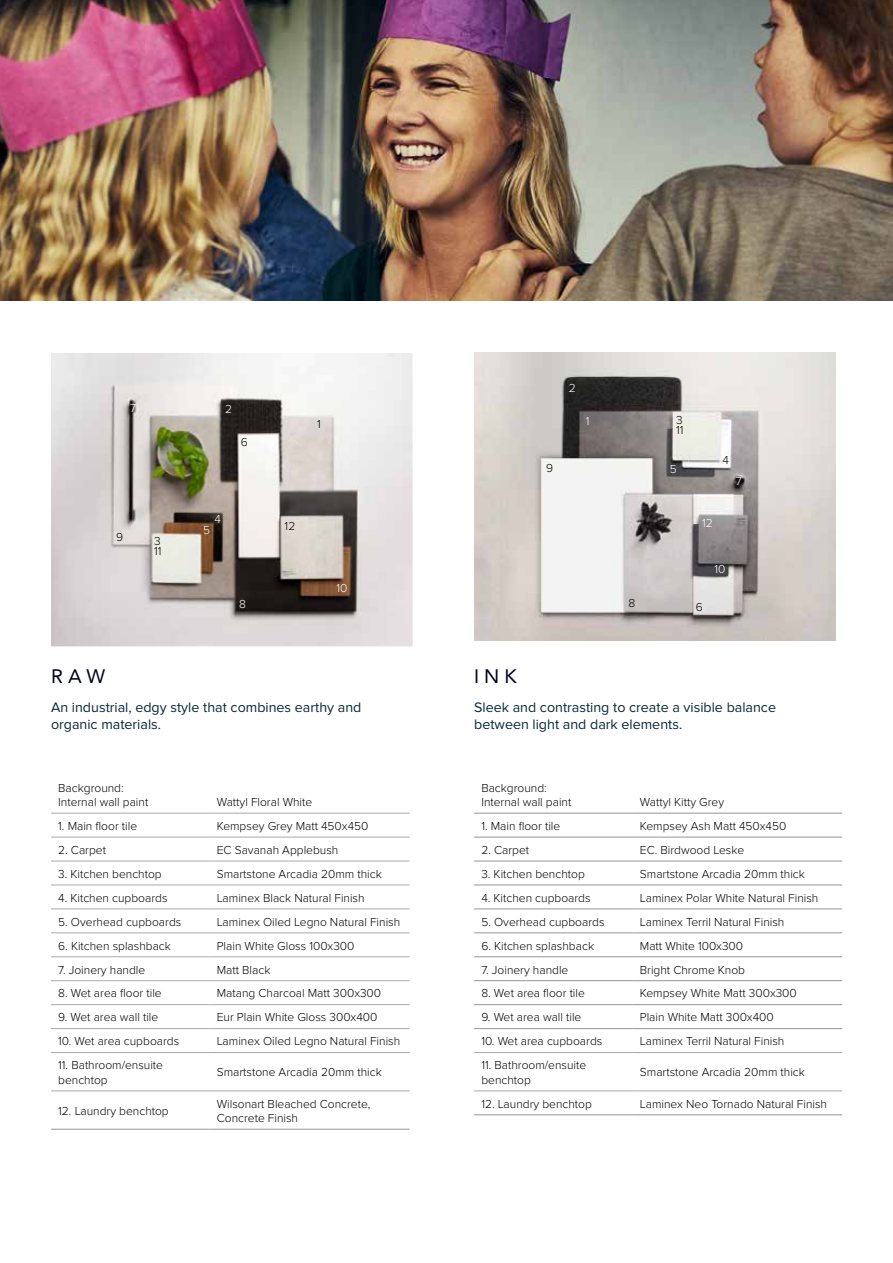
<style>
.page{position:relative;width:893px;height:1263px;background:#fff}
.page>*{position:absolute;margin:0;border:0;box-sizing:border-box;transform-origin:0 0}
.t1{font:19.5px "Avenir";letter-spacing:.26em;color:#000123}
.t2{font:14.25px/16.5px "Proxima Nova";color:#09283a}
.t3{font:300 12px/14.4px "Proxima Nova";color:#000}
.t4{font:300 12px "Proxima Nova";color:#fff}
</style>
<div class="page">
<img style="left:474px;top:353px;width:362px;height:287px">
<img style="left:0;top:0;width:893px;height:300px">
<img style="left:51px;top:353px;width:362px;height:293px">
<hr style="left:51px;top:1129px;width:159px;height:1px;background:#939598">
<hr style="left:210px;top:1129px;width:200px;height:1px;background:#939598">
<hr style="left:51px;top:813px;width:159px;height:1px;background:#a7a9ac">
<hr style="left:210px;top:813px;width:200px;height:1px;background:#a7a9ac">
<hr style="left:51px;top:837px;width:159px;height:1px;background:#a7a9ac">
<hr style="left:210px;top:837px;width:200px;height:1px;background:#a7a9ac">
<hr style="left:51px;top:861px;width:159px;height:1px;background:#a7a9ac">
<hr style="left:210px;top:861px;width:200px;height:1px;background:#a7a9ac">
<hr style="left:51px;top:885px;width:159px;height:1px;background:#a7a9ac">
<hr style="left:210px;top:885px;width:200px;height:1px;background:#a7a9ac">
<hr style="left:51px;top:909px;width:159px;height:1px;background:#a7a9ac">
<hr style="left:210px;top:909px;width:200px;height:1px;background:#a7a9ac">
<hr style="left:51px;top:932px;width:159px;height:1px;background:#a7a9ac">
<hr style="left:210px;top:932px;width:200px;height:1px;background:#a7a9ac">
<hr style="left:51px;top:956px;width:159px;height:1px;background:#a7a9ac">
<hr style="left:210px;top:956px;width:200px;height:1px;background:#a7a9ac">
<hr style="left:51px;top:980px;width:159px;height:1px;background:#a7a9ac">
<hr style="left:210px;top:980px;width:200px;height:1px;background:#a7a9ac">
<hr style="left:51px;top:1004px;width:159px;height:1px;background:#a7a9ac">
<hr style="left:210px;top:1004px;width:200px;height:1px;background:#a7a9ac">
<hr style="left:51px;top:1028px;width:159px;height:1px;background:#a7a9ac">
<hr style="left:210px;top:1028px;width:200px;height:1px;background:#a7a9ac">
<hr style="left:51px;top:1052px;width:159px;height:1px;background:#a7a9ac">
<hr style="left:210px;top:1052px;width:200px;height:1px;background:#a7a9ac">
<hr style="left:51px;top:1090px;width:159px;height:1px;background:#a7a9ac">
<hr style="left:210px;top:1090px;width:200px;height:1px;background:#a7a9ac">
<hr style="left:474px;top:837px;width:159px;height:1px;background:#939598">
<hr style="left:633px;top:837px;width:209px;height:1px;background:#939598">
<hr style="left:474px;top:861px;width:159px;height:1px;background:#939598">
<hr style="left:633px;top:861px;width:209px;height:1px;background:#939598">
<hr style="left:474px;top:885px;width:159px;height:1px;background:#939598">
<hr style="left:633px;top:885px;width:209px;height:1px;background:#939598">
<hr style="left:474px;top:909px;width:159px;height:1px;background:#939598">
<hr style="left:633px;top:909px;width:209px;height:1px;background:#939598">
<hr style="left:474px;top:932px;width:159px;height:1px;background:#939598">
<hr style="left:633px;top:932px;width:209px;height:1px;background:#939598">
<hr style="left:474px;top:956px;width:159px;height:1px;background:#939598">
<hr style="left:633px;top:956px;width:209px;height:1px;background:#939598">
<hr style="left:474px;top:980px;width:159px;height:1px;background:#939598">
<hr style="left:633px;top:980px;width:209px;height:1px;background:#939598">
<hr style="left:474px;top:1004px;width:159px;height:1px;background:#939598">
<hr style="left:633px;top:1004px;width:209px;height:1px;background:#939598">
<hr style="left:474px;top:1028px;width:159px;height:1px;background:#939598">
<hr style="left:633px;top:1028px;width:209px;height:1px;background:#939598">
<hr style="left:474px;top:1114px;width:159px;height:1px;background:#939598">
<hr style="left:633px;top:1114px;width:209px;height:1px;background:#939598">
<hr style="left:474px;top:813px;width:159px;height:1px;background:#939598">
<hr style="left:633px;top:813px;width:209px;height:1px;background:#939598">
<hr style="left:474px;top:1052px;width:159px;height:1px;background:#a7a9ac">
<hr style="left:633px;top:1052px;width:209px;height:1px;background:#a7a9ac">
<hr style="left:474px;top:1090px;width:159px;height:1px;background:#a7a9ac">
<hr style="left:633px;top:1090px;width:209px;height:1px;background:#a7a9ac">
<p class="t4" style="left:130px;top:401px;width:8px">7</p>
<p class="t3" style="left:116px;top:530px;width:9px">9</p>
<p class="t3" style="left:154px;top:536px;width:9px;line-height:10.5px">3<br>11</p>
<p class="t4" style="left:225px;top:402px;width:8px">2</p>
<p class="t3" style="left:241px;top:435px;width:9px">6</p>
<p class="t4" style="left:215px;top:512px;width:8px">4</p>
<p class="t4" style="left:203px;top:523px;width:8px">5</p>
<p class="t4" style="left:239px;top:597px;width:8px">8</p>
<p class="t3" style="left:317px;top:417px;width:5px">1</p>
<p class="t3" style="left:285px;top:519px;width:12px">12</p>
<p class="t4" style="left:336px;top:581px;width:12px">10</p>
<h1 class="t1" style="left:51px;top:660px;width:56px">RAW</h1>
<p class="t2" style="left:51px;top:700px;width:312px">An industrial, edgy style that combines earthy and organic materials.</p>
<p class="t3" style="left:58px;top:781px;width:92px">Background:<br>Internal wall paint</p>
<p class="t3" style="left:217px;top:795px;width:97px">Wattyl Floral White</p>
<p class="t3" style="left:58px;top:819px;width:80px">1. Main floor tile</p>
<p class="t3" style="left:217px;top:819px;width:153px">Kempsey Grey Matt 450x450</p>
<p class="t3" style="left:58px;top:843px;width:49px">2. Carpet</p>
<p class="t3" style="left:217px;top:843px;width:123px">EC Savanah Applebush</p>
<p class="t3" style="left:58px;top:867px;width:105px">3. Kitchen benchtop</p>
<p class="t3" style="left:217px;top:867px;width:167px">Smartstone Arcadia 20mm thick</p>
<p class="t3" style="left:58px;top:891px;width:111px">4. Kitchen cupboards</p>
<p class="t3" style="left:217px;top:891px;width:149px">Laminex Black Natural Finish</p>
<p class="t3" style="left:58px;top:915px;width:125px">5. Overhead cupboards</p>
<p class="t3" style="left:217px;top:915px;width:185px">Laminex Oiled Legno Natural Finish</p>
<p class="t3" style="left:58px;top:939px;width:114px">6. Kitchen splashback</p>
<p class="t3" style="left:217px;top:939px;width:139px">Plain White Gloss 100x300</p>
<p class="t3" style="left:58px;top:963px;width:89px">7. Joinery handle</p>
<p class="t3" style="left:217px;top:963px;width:55px">Matt Black</p>
<p class="t3" style="left:58px;top:986px;width:105px">8. Wet area floor tile</p>
<p class="t3" style="left:217px;top:986px;width:166px">Matang Charcoal Matt 300x300</p>
<p class="t3" style="left:58px;top:1010px;width:102px">9. Wet area wall tile</p>
<p class="t3" style="left:217px;top:1010px;width:162px">Eur Plain White Gloss 300x400</p>
<p class="t3" style="left:58px;top:1034px;width:123px">10. Wet area cupboards</p>
<p class="t3" style="left:217px;top:1034px;width:185px">Laminex Oiled Legno Natural Finish</p>
<p class="t3" style="left:58px;top:1058px;width:106px">11. Bathroom/ensuite benchtop</p>
<p class="t3" style="left:217px;top:1066px;width:167px">Smartstone Arcadia 20mm thick</p>
<p class="t3" style="left:58px;top:1104px;width:112px">12. Laundry benchtop</p>
<p class="t3" style="left:217px;top:1097px;width:155px">Wilsonart Bleached Concrete,<br>Concrete Finish</p>
<p class="t3" style="left:546px;top:461px;width:9px">9</p>
<p class="t4" style="left:569px;top:381px;width:8px">2</p>
<p class="t4" style="left:586px;top:414px;width:5px">1</p>
<p class="t3" style="left:628px;top:597px;width:8px">8</p>
<p class="t3" style="left:676px;top:415px;width:9px;line-height:10.5px">3<br>11</p>
<p class="t4" style="left:670px;top:462px;width:8px">5</p>
<p class="t3" style="left:722px;top:453px;width:8px">4</p>
<p class="t4" style="left:736px;top:474px;width:8px">7</p>
<p class="t4" style="left:702px;top:516px;width:12px">12</p>
<p class="t3" style="left:696px;top:600px;width:9px">6</p>
<p class="t4" style="left:715px;top:562px;width:12px">10</p>
<h1 class="t1" style="left:474px;top:660px;width:44px">INK</h1>
<p class="t2" style="left:474px;top:700px;width:303px">Sleek and contrasting to create a visible balance between light and dark elements.</p>
<p class="t3" style="left:481px;top:781px;width:92px">Background:<br>Internal wall paint</p>
<p class="t3" style="left:640px;top:795px;width:86px">Wattyl Kitty Grey</p>
<p class="t3" style="left:481px;top:819px;width:80px">1. Main floor tile</p>
<p class="t3" style="left:640px;top:819px;width:148px">Kempsey Ash Matt 450x450</p>
<p class="t3" style="left:481px;top:843px;width:49px">2. Carpet</p>
<p class="t3" style="left:640px;top:843px;width:106px">EC. Birdwood Leske</p>
<p class="t3" style="left:481px;top:867px;width:105px">3. Kitchen benchtop</p>
<p class="t3" style="left:640px;top:867px;width:167px">Smartstone Arcadia 20mm thick</p>
<p class="t3" style="left:481px;top:891px;width:111px">4. Kitchen cupboards</p>
<p class="t3" style="left:640px;top:891px;width:180px">Laminex Polar White Natural Finish</p>
<p class="t3" style="left:481px;top:915px;width:125px">5. Overhead cupboards</p>
<p class="t3" style="left:640px;top:915px;width:146px">Laminex Terril Natural Finish</p>
<p class="t3" style="left:481px;top:939px;width:114px">6. Kitchen splashback</p>
<p class="t3" style="left:640px;top:939px;width:105px">Matt White 100x300</p>
<p class="t3" style="left:481px;top:963px;width:89px">7. Joinery handle</p>
<p class="t3" style="left:640px;top:963px;width:107px">Bright Chrome Knob</p>
<p class="t3" style="left:481px;top:986px;width:105px">8. Wet area floor tile</p>
<p class="t3" style="left:640px;top:986px;width:158px">Kempsey White Matt 300x300</p>
<p class="t3" style="left:481px;top:1010px;width:102px">9. Wet area wall tile</p>
<p class="t3" style="left:640px;top:1010px;width:135px">Plain White Matt 300x400</p>
<p class="t3" style="left:481px;top:1034px;width:123px">10. Wet area cupboards</p>
<p class="t3" style="left:640px;top:1034px;width:146px">Laminex Terril Natural Finish</p>
<p class="t3" style="left:481px;top:1058px;width:106px">11. Bathroom/ensuite benchtop</p>
<p class="t3" style="left:640px;top:1066px;width:167px">Smartstone Arcadia 20mm thick</p>
<p class="t3" style="left:481px;top:1097px;width:112px">12. Laundry benchtop</p>
<p class="t3" style="left:640px;top:1097px;width:189px">Laminex Neo Tornado Natural Finish</p>
</div>
